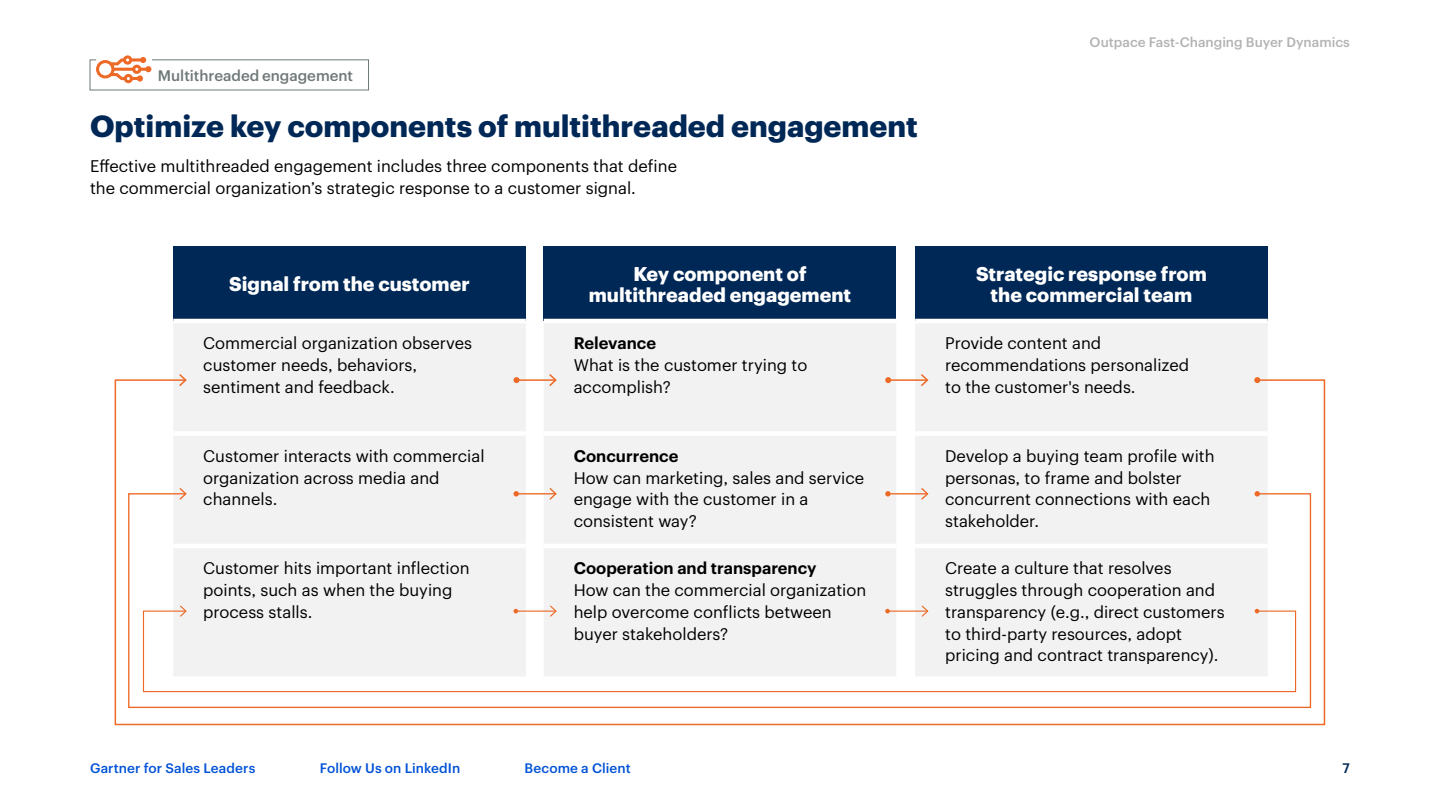
<style>
.page{position:relative;width:1440px;height:810px;background:#fff}
.page>*{position:absolute;margin:0;border:0;box-sizing:border-box;transform-origin:0 0}
.t1{font:700 30px "Graphik";color:#002856}
.t2{font:700 19.5px/21.8px "Graphik";color:#fff;text-align:center}
.t3{font:16.5px/21.8px "Graphik";color:#000}
.t4{font:600 16.5px "Graphik";color:#000}
.t5{font:500 15px "Graphik";color:#6f7878}
.t6{font:500 13.5px "Graphik";letter-spacing:.005em;color:#0052d6}
.t7{font:500 13.5px "Graphik";color:#b3b3b3}
.t8{font:500 13.5px "Graphik";color:#002856}
</style>
<div class="page">
<div style="left:173px;top:246px;width:353px;height:75px;background:#002856"></div>
<div style="left:174px;top:324px;width:352px;height:55px;background:#f2f2f2"></div>
<hr style="left:173px;top:319px;width:353px;height:4px;background:#fff">
<div style="left:544px;top:246px;width:352px;height:75px;background:#002856"></div>
<div style="left:544px;top:324px;width:352px;height:55px;background:#f2f2f2"></div>
<hr style="left:544px;top:319px;width:352px;height:4px;background:#fff">
<div style="left:915px;top:246px;width:352px;height:75px;background:#002856"></div>
<div style="left:915px;top:324px;width:352px;height:55px;background:#f2f2f2"></div>
<hr style="left:915px;top:319px;width:352px;height:4px;background:#fff">
<svg style="left:114px;top:379px;width:1212px;height:347px"></svg>
<svg style="left:177px;top:372px;width:11px;height:16px"></svg>
<svg style="left:1254px;top:377px;width:6px;height:6px"></svg>
<hr style="left:516px;top:379px;width:40px;height:2px;background:#ed6926">
<svg style="left:547px;top:372px;width:11px;height:16px"></svg>
<svg style="left:513px;top:377px;width:6px;height:6px"></svg>
<hr style="left:888px;top:379px;width:39px;height:2px;background:#ed6926">
<svg style="left:919px;top:372px;width:10px;height:16px"></svg>
<svg style="left:885px;top:377px;width:6px;height:6px"></svg>
<svg style="left:127px;top:492px;width:1184px;height:217px"></svg>
<svg style="left:178px;top:486px;width:10px;height:15px"></svg>
<svg style="left:1254px;top:491px;width:6px;height:6px"></svg>
<hr style="left:516px;top:493px;width:40px;height:1px;background:#ed6926">
<svg style="left:548px;top:486px;width:10px;height:15px"></svg>
<svg style="left:513px;top:491px;width:6px;height:6px"></svg>
<hr style="left:888px;top:493px;width:39px;height:1px;background:#ed6926">
<svg style="left:920px;top:486px;width:9px;height:15px"></svg>
<svg style="left:885px;top:491px;width:5px;height:6px"></svg>
<svg style="left:142px;top:610px;width:1154px;height:83px"></svg>
<svg style="left:179px;top:604px;width:9px;height:14px"></svg>
<svg style="left:1254px;top:609px;width:5px;height:4px"></svg>
<hr style="left:516px;top:611px;width:40px;height:1px;background:#ed6926">
<svg style="left:549px;top:604px;width:8px;height:14px"></svg>
<svg style="left:513px;top:609px;width:5px;height:4px"></svg>
<hr style="left:887px;top:611px;width:40px;height:1px;background:#ed6926">
<svg style="left:920px;top:604px;width:9px;height:14px"></svg>
<svg style="left:885px;top:609px;width:5px;height:4px"></svg>
<div style="left:90px;top:59px;width:279px;height:31px;border:1px solid #6f7878"></div>
<svg style="left:96px;top:55px;width:55px;height:28px"></svg>
<p class="t5" style="left:158px;top:64px;width:197px">Multithreaded engagement</p>
<h1 class="t1" style="left:90px;top:103px;width:829px">Optimize key components of multithreaded engagement</h1>
<p class="t3" style="left:90px;top:154px;width:588px">Effective multithreaded engagement includes three components that define the commercial organization’s strategic response to a customer signal.</p>
<p class="t2" style="left:229px;top:272px;width:242px">Signal from the customer</p>
<p class="t3" style="left:203px;top:331px;width:270px">Commercial organization observes customer needs, behaviors, sentiment and feedback.</p>
<p class="t3" style="left:203px;top:444px;width:283px">Customer interacts with commercial organization across media and channels.</p>
<p class="t3" style="left:203px;top:556px;width:268px">Customer hits important inflection points, such as when the buying process stalls.</p>
<p class="t2" style="left:589px;top:261px;width:264px">Key component of multithreaded engagement</p>
<p class="t4" style="left:574px;top:331px;width:84px">Relevance</p>
<p class="t3" style="left:574px;top:353px;width:235px">What is the customer trying to accomplish?</p>
<p class="t4" style="left:574px;top:443px;width:106px">Concurrence</p>
<p class="t3" style="left:574px;top:465px;width:292px">How can marketing, sales and service engage with the customer in a consistent way?</p>
<p class="t4" style="left:574px;top:556px;width:244px">Cooperation and transparency</p>
<p class="t3" style="left:574px;top:578px;width:294px">How can the commercial organization help overcome conflicts between buyer stakeholders?</p>
<p class="t7" style="left:1089px;top:32px;width:262px">Outpace Fast-Changing Buyer Dynamics</p>
<p class="t2" style="left:976px;top:261px;width:232px">Strategic response from the commercial team</p>
<p class="t3" style="left:945px;top:331px;width:245px">Provide content and recommendations personalized to the customer's needs.</p>
<p class="t3" style="left:945px;top:444px;width:271px">Develop a buying team profile with personas, to frame and bolster concurrent connections with each stakeholder.</p>
<p class="t3" style="left:945px;top:556px;width:281px">Create a culture that resolves struggles through cooperation and transparency (e.g., direct customers to third-party resources, adopt pricing and contract transparency).</p>
<p class="t6" style="left:90px;top:758px;width:167px">Gartner for Sales Leaders</p>
<p class="t6" style="left:320px;top:758px;width:142px">Follow Us on LinkedIn</p>
<p class="t6" style="left:524px;top:758px;width:108px">Become a Client</p>
<p class="t8" style="left:1342px;top:758px;width:9px">7</p>
</div>
